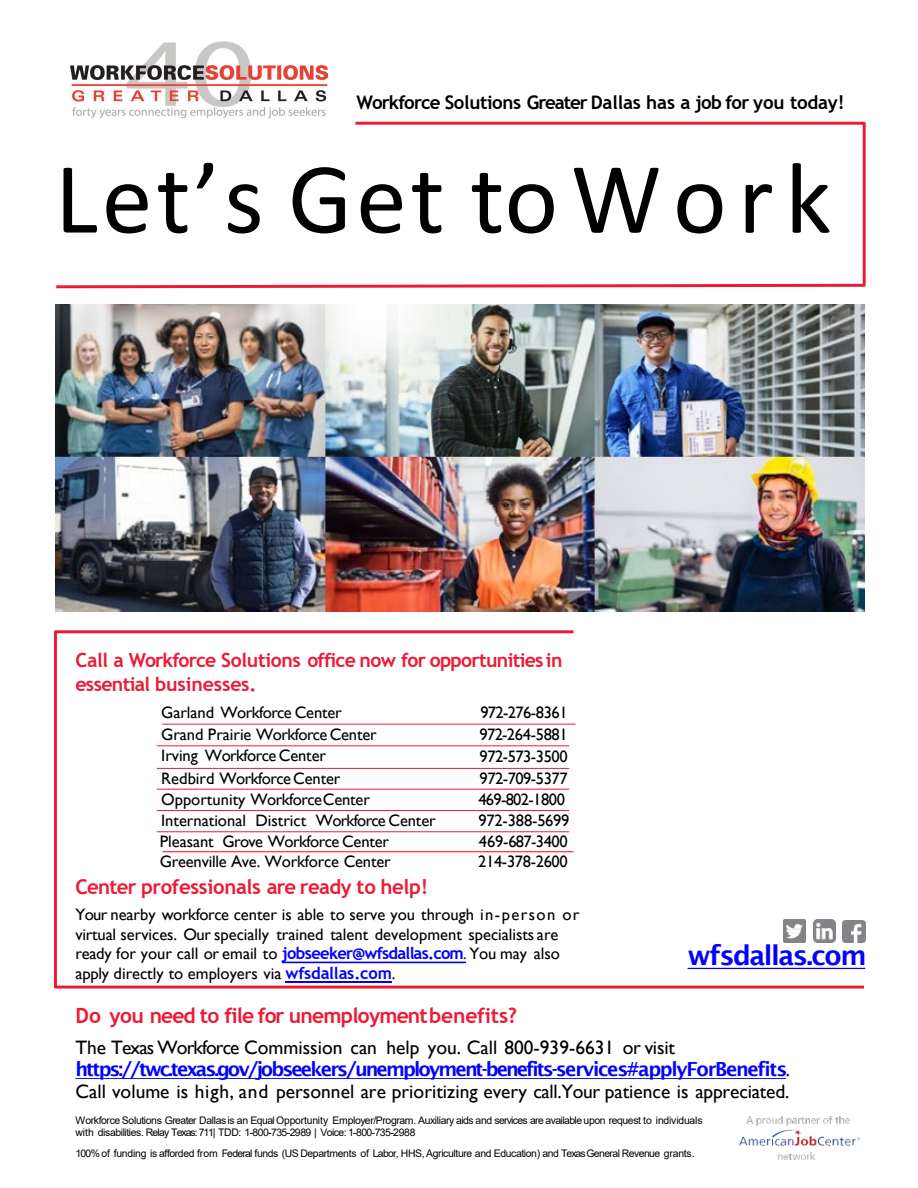
<style>
.page{position:relative;width:918px;height:1188px;background:#fff}
.page>*{position:absolute;margin:0;border:0;box-sizing:border-box;transform-origin:0 0}
.t1{font:102px "Calibri";letter-spacing:.04em;color:#000}
.t2{font:600 27px "Lucida Sans";letter-spacing:-.055em;color:#00f}
.t3{font:700 21px "Trebuchet MS";letter-spacing:-.035em;color:#ec1b35}
.t4{font:700 20.4px "Trebuchet MS";letter-spacing:-.02em;color:#ec1b35}
.t5{font:19.5px/22.4px "Gill Sans";color:#000}
.t6{font:700 19.5px/23.4px "Trebuchet MS";letter-spacing:-.035em;color:#ec1b35}
.t7{font:700 18.75px "Trebuchet MS";letter-spacing:-.025em;color:#000}
.t8{font:16.5px/19.6px "Gill Sans";letter-spacing:-.01em;color:#000}
.t9{font:16.5px "Gill Sans";letter-spacing:-.035em;color:#000}
.t10{font:16.5px "Gill Sans";letter-spacing:-.045em;color:#000}
.t11{font:10.5px/12.6px "Arial";letter-spacing:-.04em;color:#000}
.s1{font-family:"Trebuchet MS";font-weight:700;color:#00f}
.s2{color:#00f}
.s3{font-family:"Lucida Sans";font-weight:600;color:#00f}
</style>
<div class="page">
<svg style="left:56px;top:121px;width:810px;height:168px"></svg>
<img style="left:70px;top:41px;width:258px;height:89px">
<svg style="left:53px;top:630px;width:813px;height:359px"></svg>
<svg style="left:282px;top:962px;width:184px;height:1px"></svg>
<hr style="left:286px;top:981px;width:106px;height:2px;background:#00f">
<img style="left:56px;top:305px;width:808px;height:307px">
<svg style="left:76px;top:1078px;width:710px;height:1px"></svg>
<img style="left:740px;top:1117px;width:120px;height:42px">
<img style="left:783px;top:920px;width:23px;height:22px">
<img style="left:813px;top:920px;width:23px;height:22px">
<img style="left:843px;top:921px;width:22px;height:21px">
<p class="t7" style="left:357px;top:90px;width:490px">Workforce Solutions Greater Dallas has a job for you today!</p>
<h1 class="t1" style="left:55px;top:128px;width:778px">Let’s Get toWork</h1>
<p class="t6" style="left:76px;top:649px;width:489px">Call a Workforce Solutions office now for opportunities in essential businesses.</p>
<p class="t8" style="left:161px;top:703px;width:182px">Garland Workforce Center</p>
<p class="t9" style="left:480px;top:703px;width:89px">972-276-8361</p>
<p class="t8" style="left:161px;top:725px;width:217px">Grand Prairie WorkforceCenter</p>
<p class="t8" style="left:480px;top:725px;width:90px">972-264-5881</p>
<p class="t8" style="left:161px;top:746px;width:166px">Irving Workforce Center</p>
<p class="t9" style="left:480px;top:747px;width:90px">972-573-3500</p>
<p class="t8" style="left:161px;top:769px;width:181px">Redbird WorkforceCenter</p>
<p class="t9" style="left:480px;top:769px;width:90px">972-709-5377</p>
<p class="t8" style="left:161px;top:790px;width:210px">Opportunity WorkforceCenter</p>
<p class="t10" style="left:478px;top:790px;width:88px">469-802-1800</p>
<p class="t8" style="left:161px;top:811px;width:276px">International District Workforce Center</p>
<p class="t8" style="left:478px;top:811px;width:93px">972-388-5699</p>
<p class="t8" style="left:160px;top:832px;width:231px">Pleasant Grove Workforce Center</p>
<p class="t8" style="left:160px;top:852px;width:232px">Greenville Ave. Workforce Center</p>
<p class="t8" style="left:479px;top:832px;width:90px">469-687-3400</p>
<p class="t8" style="left:478px;top:852px;width:91px">214-378-2600</p>
<p class="t4" style="left:75px;top:874px;width:354px">Center professionals are ready to help!</p>
<p class="t8" style="left:75px;top:905px;width:506px">Your nearby workforce center is able to serve you through in-person or virtual services. Our specially trained talent development specialists are ready for your call or email to <span class="s1">jobseeker@wfsdallas.com</span><span class="s2">.</span> You may also apply directly to employers via <span class="s1">wfsdallas.com</span>.</p>
<p class="t3" style="left:76px;top:1003px;width:443px">Do you need to file for unemploymentbenefits?</p>
<p class="t5" style="left:76px;top:1036px;width:716px">The Texas Workforce Commission can help you. Call 800-939-6631 or visit <span class="s3">https://twc.texas.gov/jobseekers/unemployment-benefits-services#applyForBenefits</span>.<br>Call volume is high, and personnel are prioritizing every call.Your patience is appreciated.</p>
<p class="t11" style="left:76px;top:1114px;width:629px">Workforce Solutions Greater Dallas is an Equal Opportunity Employer/Program. Auxiliary aids and services are available upon request to individuals with disabilities. Relay Texas: 711| TDD: 1-800-735-2989 | Voice: 1-800-735-2988</p>
<p class="t11" style="left:76px;top:1146px;width:621px">100% of funding is afforded from Federal funds (US Departments of Labor, HHS, Agriculture and Education) and TexasGeneral Revenue grants.</p>
<p class="t2" style="left:688px;top:940px;width:181px">wfsdallas.com</p>
</div>
